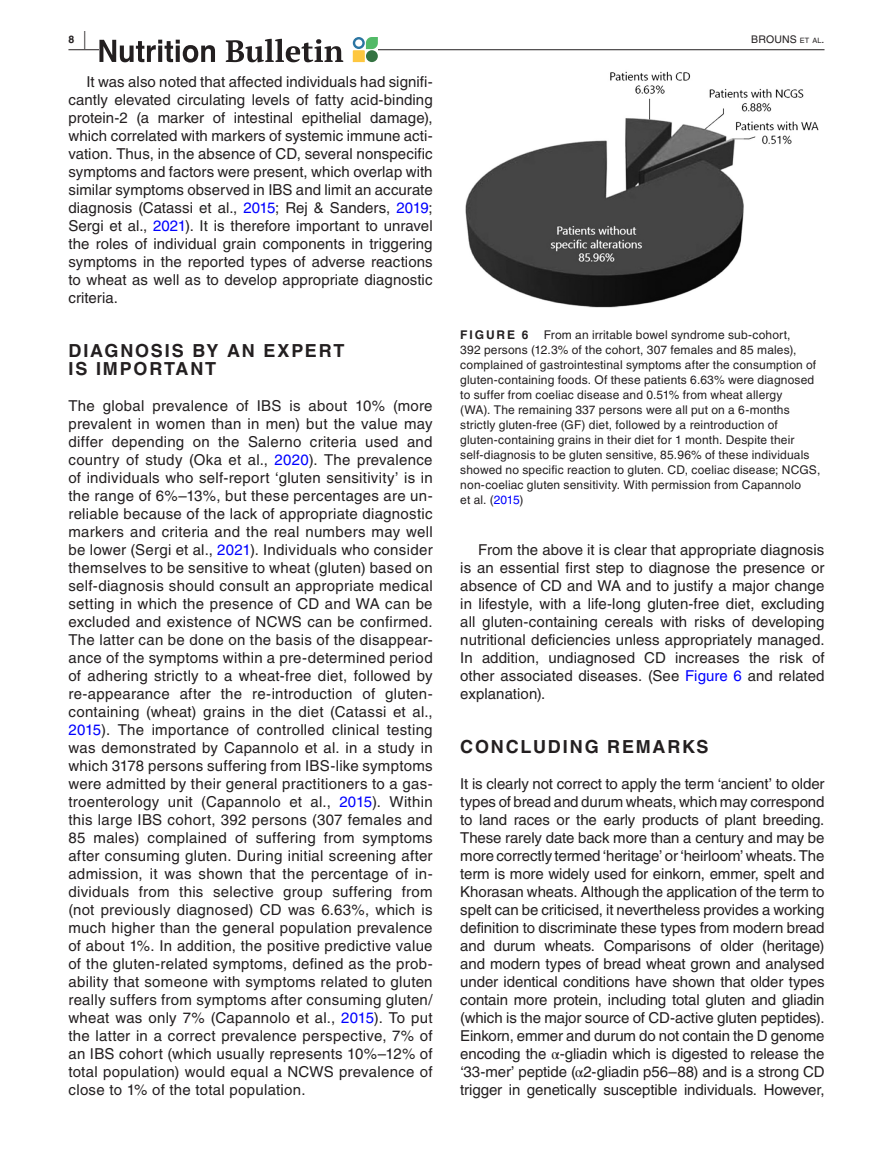
<style>
.page{position:relative;width:893px;height:1174px;background:#fff}
.page>*{position:absolute;margin:0;border:0;box-sizing:border-box;transform-origin:0 0}
.t1{font:700 18px/18px "Helvetica LT Std";letter-spacing:.1em;color:#231f20}
.t2{font:15px/18px "Helvetica LT Std";letter-spacing:.005em;color:#231f20;text-align:justify}
.t3{font:12px/15px "Helvetica LT Std";letter-spacing:.015em;color:#231f20}
.t4{font:700 12px "Helvetica LT Std";letter-spacing:.155em;color:#231f20}
.t5{font:10.5px "Helvetica LT Std";letter-spacing:.015em;color:#231f20}
.t6{font:700 10.5px "Helvetica LT Std";color:#231f20}
.s1{font-size:18px}
.s2{font-size:7.35px}
.s3{color:#00f}
.s4{font-family:"STIX"}
</style>
<div class="page">
<hr style="left:68px;top:49px;width:756px;height:1px;background:#231f20">
<div style="left:99px;top:37px;width:279px;height:25px;background:#fff"></div>
<svg style="left:99px;top:40px;width:116px;height:22px"></svg>
<svg style="left:226px;top:39px;width:117px;height:23px"></svg>
<svg style="left:353px;top:37px;width:25px;height:25px"></svg>
<div style="left:366px;top:50px;width:12px;height:12px;background:#347342;border-radius:50%"></div>
<img style="left:466px;top:71px;width:353px;height:237px">
<p class="t6" style="left:68px;top:33px;width:19px">8 <span class="s1">|</span></p>
<p class="t5" style="left:751px;top:33px;width:75px">BROUNS <span class="s2">et al</span>.</p>
<p class="t2" style="left:68px;top:73px;width:366px;text-indent:18px">It was also noted that affected individuals had signifi&shy;cantly elevated circulating levels of fatty acid-binding protein-2 (a marker of intestinal epithelial damage), which correlated with markers of systemic immune acti&shy;vation. Thus, in the absence of CD, several nonspecific symptoms and factors were present, which overlap with similar symptoms observed in IBS and limit an accurate diagnosis (Catassi et al., <span class="s3">2015</span>; Rej &amp; Sanders, <span class="s3">2019</span>; Sergi et al., <span class="s3">2021</span>). It is therefore important to unravel the roles of individual grain components in triggering symptoms in the reported types of adverse reactions to wheat as well as to develop appropriate diagnostic criteria.</p>
<p class="t1" style="left:68px;top:341px;width:278px">DIAGNOSIS BY AN EXPERT<br>IS IMPORTANT</p>
<p class="t2" style="left:68px;top:397px;width:366px">The global prevalence of IBS is about 10% (more prevalent in women than in men) but the value may differ depending on the Salerno criteria used and country of study (Oka et al., <span class="s3">2020</span>). The prevalence of individuals who self-report ‘gluten sensitivity’ is in the range of 6%–13%, but these percentages are un&shy;reliable because of the lack of appropriate diagnostic markers and criteria and the real numbers may well be lower (Sergi et al., <span class="s3">2021</span>). Individuals who consider themselves to be sensitive to wheat (gluten) based on self-diagnosis should consult an appropriate medical setting in which the presence of CD and WA can be excluded and existence of NCWS can be confirmed.<br>The latter can be done on the basis of the disappear&shy;ance of the symptoms within a pre-determined period of adhering strictly to a wheat-free diet, followed by re-appearance after the re-introduction of gluten&shy;containing (wheat) grains in the diet (Catassi et al., <span class="s3">2015</span>). The importance of controlled clinical testing was demonstrated by Capannolo et al. in a study in which 3178 persons suffering from IBS-like symptoms were admitted by their general practitioners to a gas&shy;troenterology unit (Capannolo et al., <span class="s3">2015</span>). Within this large IBS cohort, 392 persons (307 females and 85 males) complained of suffering from symptoms after consuming gluten. During initial screening after admission, it was shown that the percentage of in&shy;dividuals from this selective group suffering from (not previously diagnosed) CD was 6.63%, which is much higher than the general population prevalence of about 1%. In addition, the positive predictive value of the gluten-related symptoms, defined as the prob&shy;ability that someone with symptoms related to gluten really suffers from symptoms after consuming gluten/ wheat was only 7% (Capannolo et al., <span class="s3">2015</span>). To put the latter in a correct prevalence perspective, 7% of an IBS cohort (which usually represents 10%–12% of total population) would equal a NCWS prevalence of close to 1% of the total population.</p>
<p class="t4" style="left:460px;top:327px;width:70px">FIGURE 6</p>
<p class="t3" style="left:460px;top:327px;width:361px;text-indent:84px">From an irritable bowel syndrome sub-cohort,<br>392 persons (12.3% of the cohort, 307 females and 85 males), complained of gastrointestinal symptoms after the consumption of gluten-containing foods. Of these patients 6.63% were diagnosed to suffer from coeliac disease and 0.51% from wheat allergy<br>(WA). The remaining 337 persons were all put on a 6-months strictly gluten-free (GF) diet, followed by a reintroduction of gluten-containing grains in their diet for 1 month. Despite their self-diagnosis to be gluten sensitive, 85.96% of these individuals showed no specific reaction to gluten. CD, coeliac disease; NCGS, non-coeliac gluten sensitivity. With permission from Capannolo<br>et al. (<span class="s3">2015</span>)</p>
<p class="t2" style="left:460px;top:541px;width:366px;text-indent:18px">From the above it is clear that appropriate diagnosis is an essential first step to diagnose the presence or absence of CD and WA and to justify a major change in lifestyle, with a life-long gluten-free diet, excluding all gluten-containing cereals with risks of developing nutritional deficiencies unless appropriately managed.<br>In addition, undiagnosed CD increases the risk of other associated diseases. (See <span class="s3">Figure 6</span> and related explanation).</p>
<p class="t1" style="left:460px;top:737px;width:250px">CONCLUDING REMARKS</p>
<p class="t2" style="left:460px;top:775px;width:366px">It is clearly not correct to apply the term ‘ancient’ to older types of bread and durum wheats, which may correspond to land races or the early products of plant breeding.<br>These rarely date back more than a century and may be more correctly termed ‘heritage’ or ‘heirloom’ wheats. The term is more widely used for einkorn, emmer, spelt and Khorasan wheats. Although the application of the term to spelt can be criticised, it nevertheless provides a working definition to discriminate these types from modern bread and durum wheats. Comparisons of older (heritage) and modern types of bread wheat grown and analysed under identical conditions have shown that older types contain more protein, including total gluten and gliadin (which is the major source of CD-active gluten peptides).<br>Einkorn, emmer and durum do not contain the D genome encoding the <span class="s4">α</span>-gliadin which is digested to release the ‘33-mer’ peptide (<span class="s4">α</span>2-gliadin p56–88) and is a strong CD trigger in genetically susceptible individuals. However,</p>
</div>
